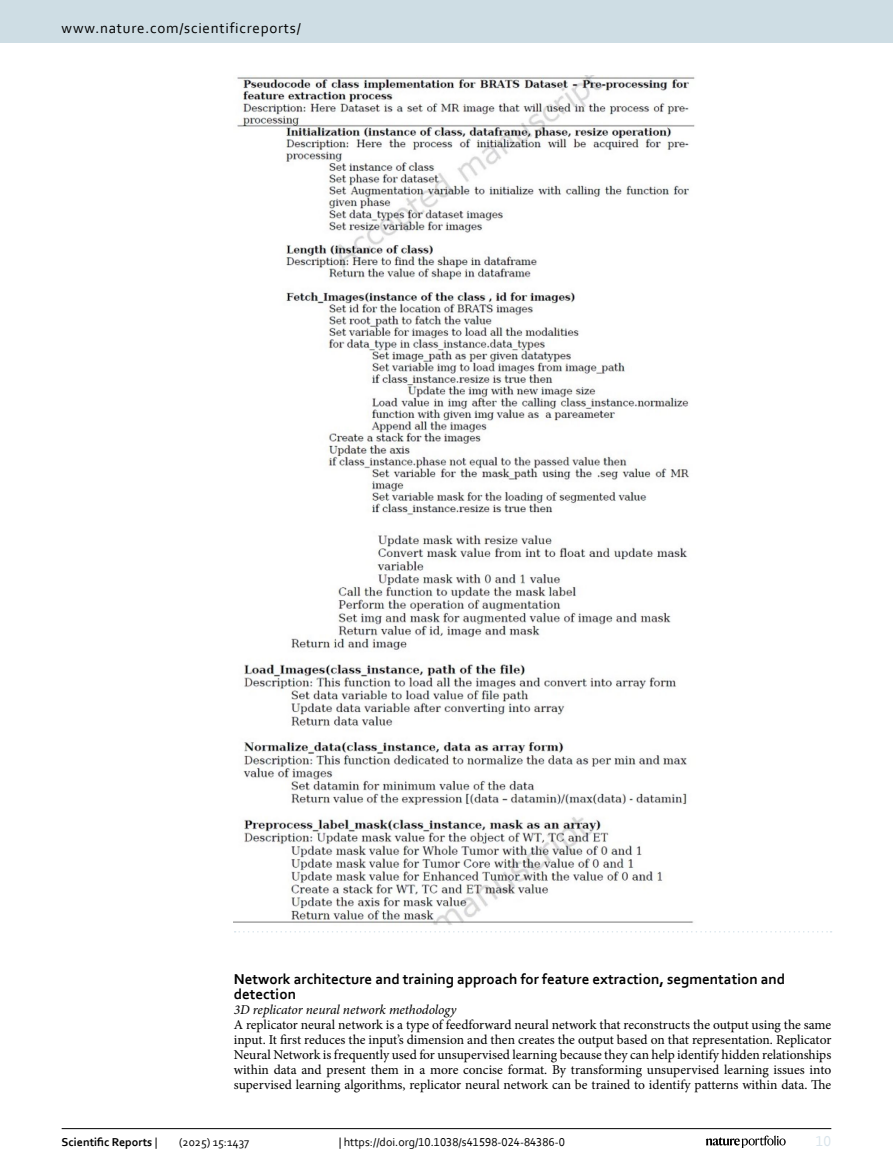
<style>
.page{position:relative;width:893px;height:1174px;background:#fff}
.page>*{position:absolute;margin:0;border:0;box-sizing:border-box;transform-origin:0 0}
.Head_2{font:700 15px/15px "Corbel";color:#000}
.t1{font:15px "Corbel";letter-spacing:.05em;color:#000}
.t2{font:15px "Corbel";color:#d9e4eb}
.Body_Text{font:13.5px/15px "Minion Pro";color:#000;text-align:justify}
.Head_3_after_2{font:italic 13.5px "Minion Pro";letter-spacing:-.005em;color:#000}
.t3{font:12px "Corbel";color:#000}
.t4{font:700 12px "Corbel";color:#000}
.s1{font-weight:400}
</style>
<div class="page">
<svg style="left:235px;top:931px;width:597px;height:1px"></svg>
<img style="left:234px;top:76px;width:461px;height:849px">
<hr style="left:62px;top:1128px;width:769px;height:1px;background:#000">
<svg style="left:706px;top:1135px;width:80px;height:12px"></svg>
<div style="left:0;top:0;width:893px;height:43px;background:#cedde4"></div>
<p class="t1" style="left:62px;top:18px;width:241px">www.nature.com/scientificreports/</p>
<p class="Head_2" style="left:234px;top:971px;width:553px">Network architecture and training approach for feature extraction, segmentation and detection</p>
<p class="Head_3_after_2" style="left:234px;top:1000px;width:224px">3D replicator neural network methodology</p>
<p class="Body_Text" style="left:234px;top:1017px;width:599px">A replicator neural network is a type of feedforward neural network that reconstructs the output using the same input. It first reduces the input’s dimension and then creates the output based on that representation. Replicator Neural Network is frequently used for unsupervised learning because they can help identify hidden relationships within data and present them in a more concise format. By transforming unsupervised learning issues into supervised learning algorithms, replicator neural network can be trained to identify patterns within data. The</p>
<p class="t4" style="left:62px;top:1134px;width:97px">Scientific Reports <span class="s1">|</span></p>
<p class="t3" style="left:179px;top:1134px;width:72px">(2025) 15:1437</p>
<p class="t3" style="left:339px;top:1134px;width:228px">| https://doi.org/10.1038/s41598-024-84386-0</p>
<p class="t2" style="left:816px;top:1132px;width:17px">10</p>
</div>
